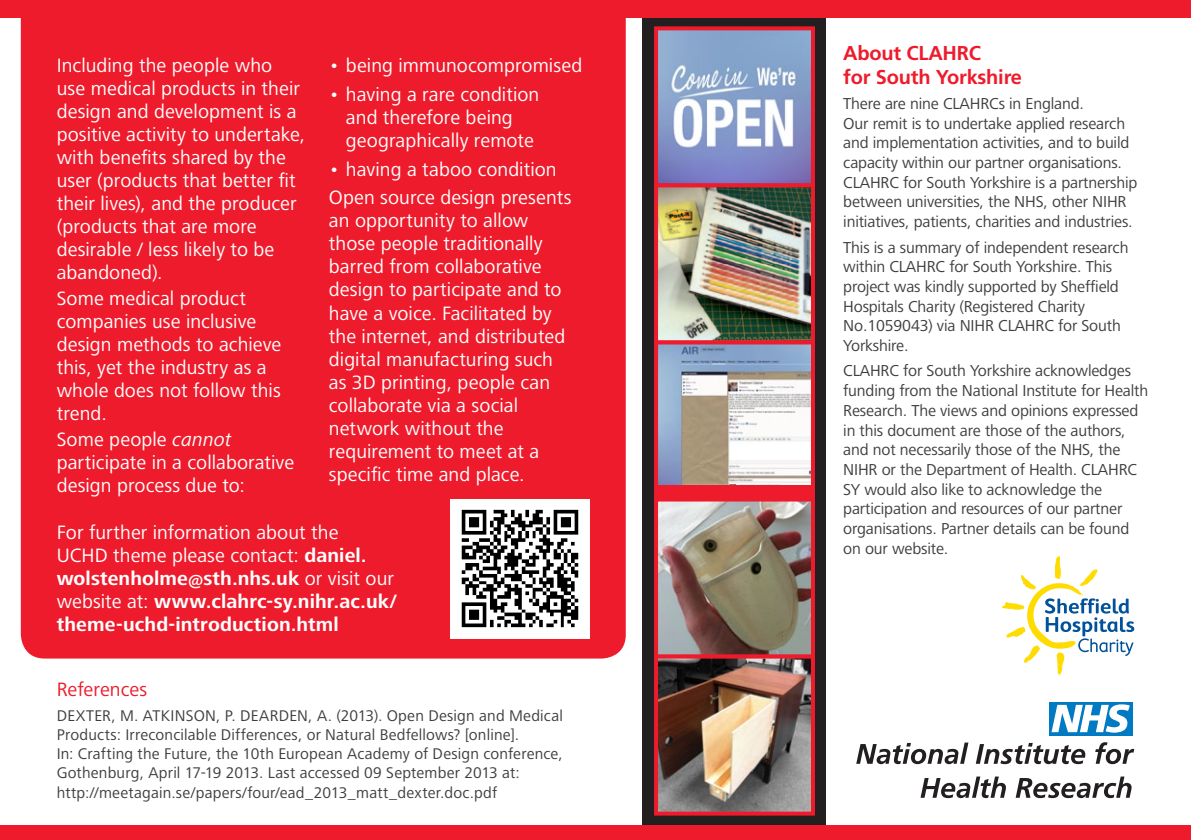
<style>
.page{position:relative;width:1191px;height:840px;background:#fff}
.page>*{position:absolute;margin:0;border:0;box-sizing:border-box;transform-origin:0 0}
.t1{font:20px/23px "Frutiger Next LT";letter-spacing:.005em;color:#fff}
.t2{font:700 20px/23px "Frutiger Next LT";letter-spacing:.005em;color:#fff}
.t3{font:700 20px/24px "Frutiger";letter-spacing:-.01em;color:#ee1b2c}
.t4{font:20px "Frutiger Next LT";color:#ee1b2c}
.t5{font:16.4px/19.6px "Frutiger Next LT";letter-spacing:-.01em;color:#3e3e3f}
.t6{font:16px/19.2px "Frutiger Next LT";letter-spacing:.01em;color:#3e3e3f}
.s1{font-style:italic}
.s2{font-weight:400}
</style>
<div class="page">
<div style="left:21px;top:17px;width:605px;height:641px;background:#ee1b2c"></div>
<div style="left:643px;top:0;width:183px;height:839px;background:#231f20"></div>
<img style="left:659px;top:31px;width:151px;height:151px">
<div style="left:654px;top:26px;width:161px;height:161px;border:4px solid #ee1b2c"></div>
<img style="left:659px;top:188px;width:151px;height:151px">
<div style="left:654px;top:183px;width:161px;height:161px;border:4px solid #ee1b2c"></div>
<div style="left:656px;top:342px;width:157px;height:157px;background:#ee1b2c"></div>
<img style="left:659px;top:345px;width:151px;height:139px">
<div style="left:654px;top:340px;width:161px;height:161px;border:4px solid #ee1b2c"></div>
<img style="left:659px;top:502px;width:151px;height:151px">
<div style="left:654px;top:497px;width:161px;height:161px;border:4px solid #ee1b2c"></div>
<img style="left:659px;top:659px;width:151px;height:151px">
<div style="left:654px;top:654px;width:161px;height:161px;border:4px solid #ee1b2c"></div>
<div style="left:0;top:0;width:1191px;height:17px;background:#ee1b2c"></div>
<div style="left:0;top:825px;width:1191px;height:14px;background:#ee1b2c"></div>
<svg style="left:856px;top:742px;width:112px;height:21px"></svg>
<svg style="left:976px;top:742px;width:109px;height:21px"></svg>
<svg style="left:1095px;top:742px;width:39px;height:21px"></svg>
<svg style="left:920px;top:776px;width:86px;height:21px"></svg>
<svg style="left:1015px;top:776px;width:116px;height:21px"></svg>
<div style="left:1049px;top:701px;width:84px;height:34px;background:#007ac2"></div>
<svg style="left:1051px;top:704px;width:78px;height:28px"></svg>
<svg style="left:1002px;top:556px;width:132px;height:118px"></svg>
<img style="left:451px;top:499px;width:139px;height:139px">
<p class="t1" style="left:57px;top:54px;width:250px">Including the people who use medical products in their design and development is a positive activity to undertake, with benefits shared by the user (products that better fit their lives), and the producer (products that are more desirable / less likely to be abandoned).</p>
<p class="t1" style="left:57px;top:287px;width:226px">Some medical product companies use inclusive design methods to achieve this, yet the industry as a whole does not follow this trend.</p>
<p class="t1" style="left:57px;top:428px;width:239px">Some people <span class="s1">cannot </span>participate in a collaborative design process due to:</p>
<p class="t1" style="left:329px;top:54px;width:255px">• being immunocompromised</p>
<p class="t1" style="left:329px;top:83px;width:212px;text-align:center">• having a rare condition and therefore being geographically remote</p>
<p class="t1" style="left:329px;top:157px;width:229px">• having a taboo condition</p>
<p class="t1" style="left:329px;top:186px;width:244px">Open source design presents an opportunity to allow those people traditionally barred from collaborative design to participate and to have a voice. Facilitated by the internet, and distributed digital manufacturing such as 3D printing, people can collaborate via a social network without the requirement to meet at a specific time and place.</p>
<p class="t2" style="left:57px;top:521px;width:341px"><span class="s2">For further information about the<br>UCHD theme please contact:</span> daniel. wolstenholme@sth.nhs.uk <span class="s2">or visit our website at:</span> www.clahrc-sy.nihr.ac.uk/ theme-uchd-introduction.html</p>
<p class="t4" style="left:57px;top:677px;width:92px">References</p>
<p class="t6" style="left:57px;top:705px;width:508px">DEXTER, M. ATKINSON, P. DEARDEN, A. (2013). Open Design and Medical Products: Irreconcilable Differences, or Natural Bedfellows? [online].<br>In: Crafting the Future, the 10th European Academy of Design conference, Gothenburg, April 17-19 2013. Last accessed 09 September 2013 at: http://meetagain.se/papers/four/ead_2013_matt_dexter.doc.pdf</p>
<p class="t3" style="left:843px;top:40px;width:180px">About CLAHRC<br>for South Yorkshire</p>
<p class="t5" style="left:843px;top:94px;width:296px">There are nine CLAHRCs in England.<br>Our remit is to undertake applied research and implementation activities, and to build capacity within our partner organisations.<br>CLAHRC for South Yorkshire is a partnership between universities, the NHS, other NIHR initiatives, patients, charities and industries.</p>
<p class="t5" style="left:843px;top:237px;width:287px">This is a summary of independent research within CLAHRC for South Yorkshire. This project was kindly supported by Sheffield Hospitals Charity (Registered Charity No.1059043) via NIHR CLAHRC for South Yorkshire.</p>
<p class="t5" style="left:843px;top:361px;width:306px">CLAHRC for South Yorkshire acknowledges funding from the National Institute for Health Research. The views and opinions expressed in this document are those of the authors, and not necessarily those of the NHS, the NIHR or the Department of Health. CLAHRC SY would also like to acknowledge the participation and resources of our partner organisations. Partner details can be found on our website.</p>
</div>
